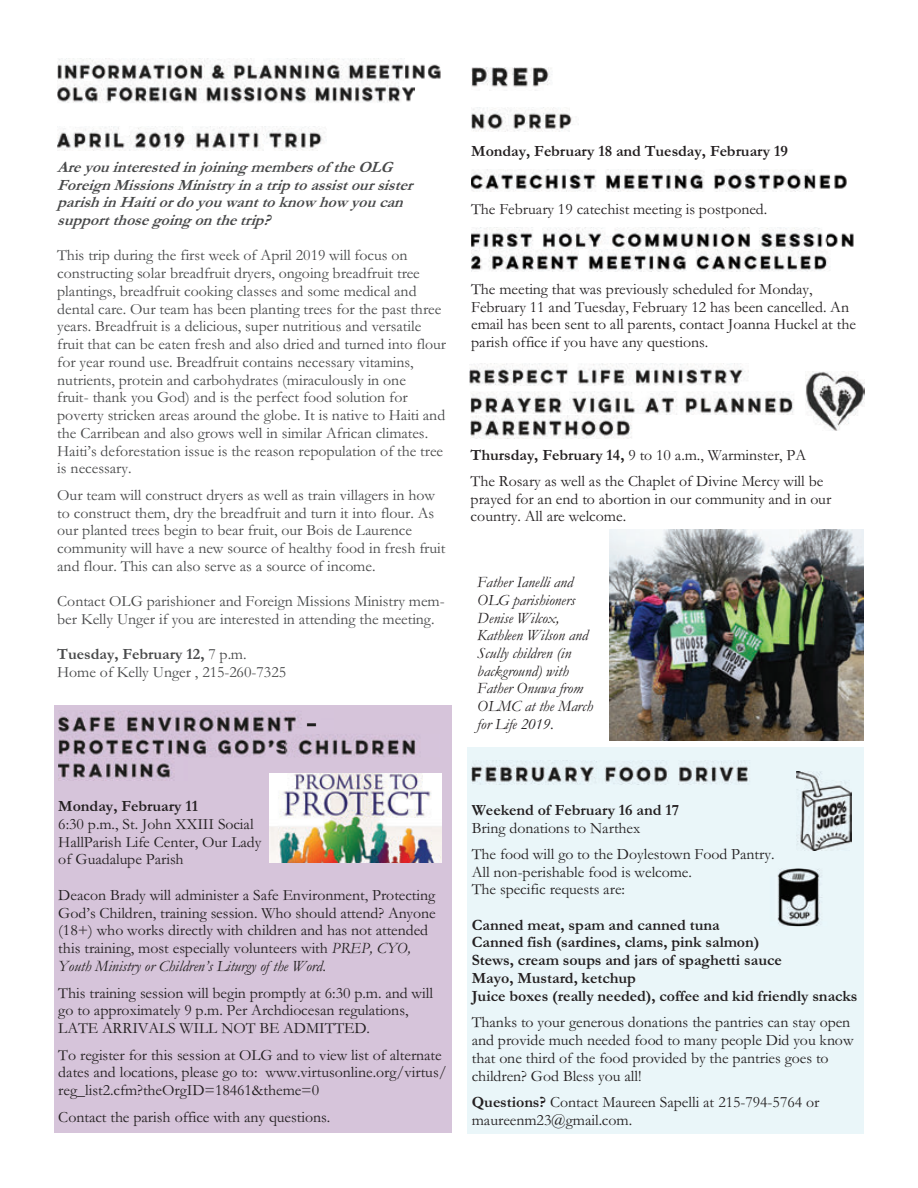
<style>
.page{position:relative;width:918px;height:1188px;background:#fff}
.page>*{position:absolute;margin:0;border:0;box-sizing:border-box;transform-origin:0 0}
.t1{font:15.9px/17.7px "Garamond";color:#231f20}
.t2{font:15.9px/17.7px "Garamond";color:#474849}
.t3{font:700 15.9px/17.7px "Garamond";color:#231f20}
.t4{font:italic 700 15.9px/17.7px "Garamond";letter-spacing:-.005em;color:#474849}
.t5{font:italic 15.9px/17.7px "Garamond";color:#231f20}
.s1{font-weight:700}
.s2{font-style:italic}
</style>
<div class="page">
<img style="left:471px;top:67px;width:81px;height:21px">
<img style="left:471px;top:108px;width:108px;height:23px">
<img style="left:471px;top:169px;width:376px;height:22px">
<img style="left:471px;top:227px;width:383px;height:23px">
<img style="left:471px;top:250px;width:359px;height:22px">
<img style="left:57px;top:59px;width:384px;height:22px">
<img style="left:57px;top:81px;width:344px;height:22px">
<img style="left:402px;top:87px;width:13px;height:15px">
<img style="left:57px;top:127px;width:268px;height:23px">
<img style="left:610px;top:530px;width:253px;height:211px">
<div style="left:54px;top:706px;width:398px;height:427px;background:#d6c4da"></div>
<img style="left:58px;top:711px;width:244px;height:22px">
<img style="left:306px;top:723px;width:11px;height:4px">
<img style="left:58px;top:735px;width:358px;height:22px">
<img style="left:283px;top:735px;width:3px;height:22px">
<img style="left:277px;top:735px;width:6px;height:22px">
<img style="left:58px;top:758px;width:114px;height:23px">
<img style="left:270px;top:773px;width:171px;height:90px">
<img style="left:470px;top:364px;width:279px;height:22px">
<img style="left:471px;top:391px;width:323px;height:24px">
<img style="left:471px;top:415px;width:161px;height:23px">
<div style="left:467px;top:747px;width:397px;height:386px;background:#eaf6f9"></div>
<img style="left:472px;top:761px;width:277px;height:23px">
<img style="left:805px;top:372px;width:59px;height:58px">
<img style="left:796px;top:772px;width:55px;height:79px">
<img style="left:777px;top:869px;width:45px;height:57px">
<p class="t4" style="left:57px;top:159px;width:362px">Areyouinterestedinjoiningmembersof theOLG ForeignMissionsMinistry inatrip toassistoursister p arishinHaitiordoyouwanttoknow how youcan supp ortthosegoingonthetrip ?</p>
<p class="t2" style="left:57px;top:248px;width:390px">This trip during the first week of April 2019 will focus on constructing solar breadfruit dryers, ongoing breadfruit tree plantings, breadfruit cooking classes and some medical and dental care. Our team has been planting trees for the past three years. Breadfruit is a delicious, super nutritious and versatile fruit that can be eaten fresh and also dried and turned into flour for year round use. Breadfruit contains necessary vitamins, nutrients, protein and carbohydrates (miraculously in one<br>fruit- thank you God) and is the perfect food solution for poverty stricken areas around the globe. It is native to Haiti and the Carribean and also grows well in similar African climates.<br>Haiti’s deforestation issue is the reason repopulation of the tree is necessary.</p>
<p class="t2" style="left:57px;top:488px;width:390px">Our team will construct dryers as well as train villagers in how to construct them, dry the breadfruit and turn it into flour. As our planted trees begin to bear fruit, our Bois de Laurence community will have a new source of healthy food in fresh fruit and flour. This can also serve as a source of income.</p>
<p class="t2" style="left:57px;top:594px;width:389px">Contact OLG parishioner and Foreign Missions Ministry mem&shy;ber Kelly Unger if you are interested in attending the meeting.</p>
<p class="t2" style="left:57px;top:647px;width:230px"><span class="s1">Tuesday, February 12,</span> 7 p.m.<br>Home of Kelly Unger , 215-260-7325</p>
<p class="t3" style="left:471px;top:143px;width:318px">Monday, February 18 and Tuesday, February 19</p>
<p class="t1" style="left:471px;top:202px;width:298px">The February 19 catechist meeting is postponed.</p>
<p class="t1" style="left:471px;top:282px;width:386px">The meeting that was previously scheduled for Monday, February 11 and Tuesday, February 12 has been cancelled. An email has been sent to all parents, contact Joanna Huckel at the parish office if you have any questions.</p>
<p class="t1" style="left:471px;top:443px;width:354px;line-height:26.2px"><span class="s1">Thursday, February 14,</span> 9 to 10 a.m., Warminster, PA<br>The Rosary as well as the Chaplet of Divine Mercy will be</p>
<p class="t1" style="left:471px;top:491px;width:362px">prayed for an end to abortion in our community and in our country. All are welcome.</p>
<p class="t5" style="left:477px;top:575px;width:117px">Father Ianelli and<br>OLG parishioners<br>Denise Wilcox,<br>Kathleen Wilson and<br>Scully children (in background) with<br>Father Onuwa from<br>OLMC at the March for Life 2019.</p>
<p class="t3" style="left:58px;top:799px;width:141px">Monday, February 11</p>
<p class="t1" style="left:58px;top:817px;width:205px">6:30 p.m., St. John XXIII Social<br>HallParish Life Center, Our Lady of Guadalupe Parish</p>
<p class="t1" style="left:58px;top:888px;width:379px">Deacon Brady will administer a Safe Environment, Protecting God’s Children, training session. Who should attend? Anyone (18+) who works directly with children and has not attended this training, most especially volunteers with <span class="s2">PREP, CYO, Youth Ministry or Children’s Liturgy of the Word.</span></p>
<p class="t1" style="left:58px;top:985px;width:376px">This training session will begin promptly at 6:30 p.m. and will go to approximately 9 p.m. Per Archdiocesan regulations,<br>LATE ARRIVALS WILL NOT BE ADMITTED.</p>
<p class="t1" style="left:58px;top:1048px;width:390px">To register for this session at OLG and to view list of alternate dates and locations, please go to: www.virtusonline.org/virtus/ reg_list2.cfm?theOrgID=18461&amp;theme=0</p>
<p class="t1" style="left:58px;top:1110px;width:274px">Contact the parish office with any questions.</p>
<p class="t3" style="left:472px;top:802px;width:209px">Weekend of February 16 and 17</p>
<p class="t1" style="left:472px;top:816px;width:304px;line-height:26.1px">Bring donations to Narthex<br>The food will go to the Doylestown Food Pantry.</p>
<p class="t1" style="left:472px;top:864px;width:222px">All non-perishable food is welcome.<br>The specific requests are:</p>
<p class="t3" style="left:472px;top:917px;width:387px">Canned meat, spam and canned tuna<br>Canned fish (sardines, clams, pink salmon)<br>Stews, cream soups and jars of spaghetti sauce<br>Mayo, Mustard, ketchup<br>Juice boxes (really needed), coffee and kid friendly snacks</p>
<p class="t1" style="left:472px;top:1015px;width:383px">Thanks to your generous donations the pantries can stay open and provide much needed food to many people Did you know that one third of the food provided by the pantries goes to children? God Bless you all!</p>
<p class="t1" style="left:472px;top:1095px;width:349px"><span class="s1">Questions?</span> Contact Maureen Sapelli at 215-794-5764 or maureenm23@gmail.com.</p>
</div>
